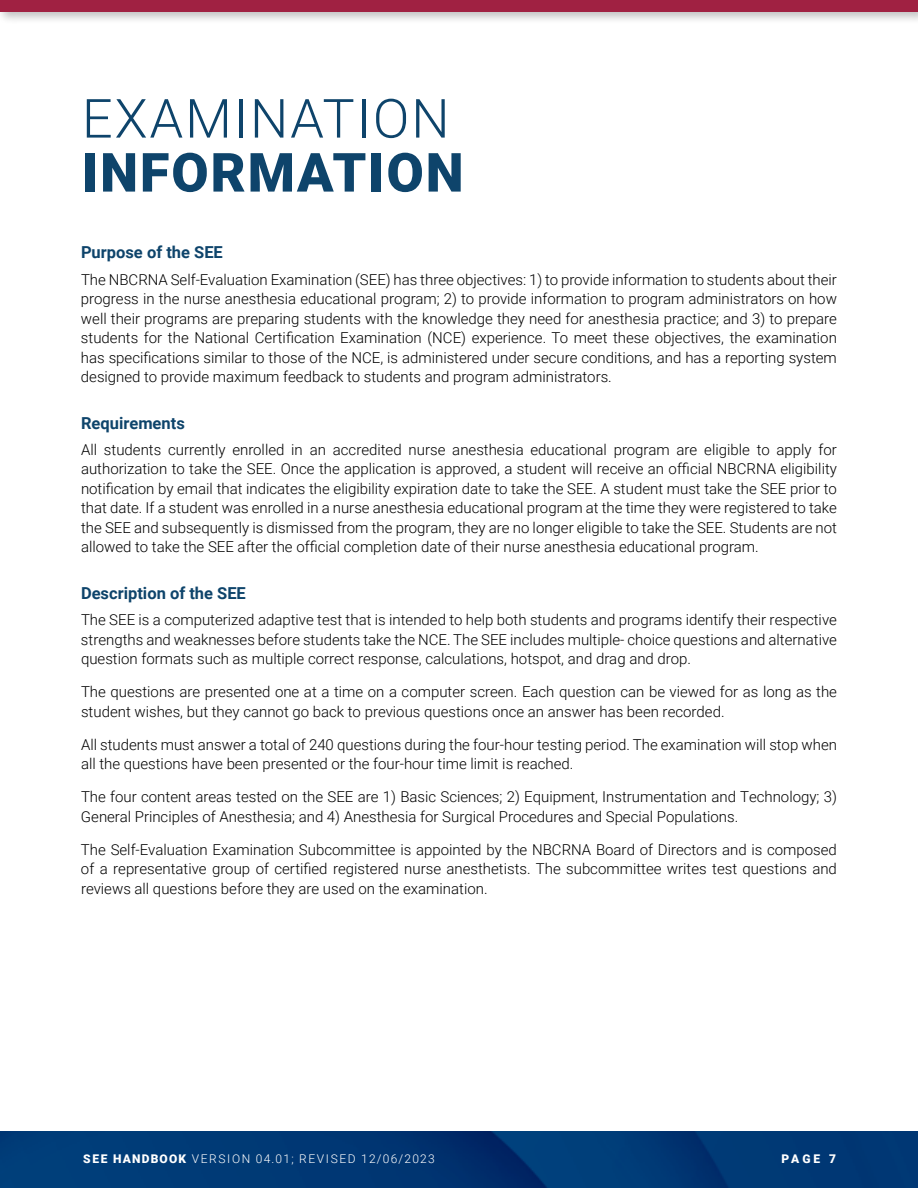
<style>
.page{position:relative;width:918px;height:1188px;background:#fff}
.page>*{position:absolute;margin:0;border:0;box-sizing:border-box;transform-origin:0 0}
.t1{font:300 54px "Roboto";letter-spacing:.035em;color:#0e446b}
.t2{font:900 54px "Roboto";letter-spacing:.035em;color:#0e446b}
.t3{font:700 16.5px "Roboto";color:#0e446b}
.t4{font:300 15px/19.5px "Roboto";color:#000;text-align:justify}
.t5{font:300 12px "Roboto";letter-spacing:.135em;color:#fff}
.t6{font:900 12px "Roboto";color:#fff}
.s1{font-weight:900}
</style>
<div class="page">
<img style="left:0;top:1132px;width:918px;height:56px">
<div style="left:0;top:0;width:918px;height:25px;background:#000;opacity:.25"></div>
<div style="left:0;top:0;width:918px;height:12px;background:#a02142"></div>
<h1 class="t1" style="left:82px;top:81px;width:369px">EXAMINATION</h1>
<h1 class="t2" style="left:82px;top:135px;width:383px">INFORMATION</h1>
<p class="t3" style="left:81px;top:241px;width:143px">Purpose of the SEE</p>
<p class="t4" style="left:81px;top:269px;width:758px">The NBCRNA Self-Evaluation Examination (SEE) has three objectives: 1) to provide information to students about their progress in the nurse anesthesia educational program; 2) to provide information to program administrators on how well their programs are preparing students with the knowledge they need for anesthesia practice; and 3) to prepare students for the National Certification Examination (NCE) experience. To meet these objectives, the examination has specifications similar to those of the NCE, is administered under secure conditions, and has a reporting system designed to provide maximum feedback to students and program administrators.</p>
<p class="t3" style="left:81px;top:411px;width:105px">Requirements</p>
<p class="t4" style="left:81px;top:439px;width:758px">All students currently enrolled in an accredited nurse anesthesia educational program are eligible to apply for authorization to take the SEE. Once the application is approved, a student will receive an official NBCRNA eligibility notification by email that indicates the eligibility expiration date to take the SEE. A student must take the SEE prior to that date. If a student was enrolled in a nurse anesthesia educational program at the time they were registered to take the SEE and subsequently is dismissed from the program, they are no longer eligible to take the SEE. Students are not allowed to take the SEE after the official completion date of their nurse anesthesia educational program.</p>
<p class="t3" style="left:81px;top:581px;width:166px">Description of the SEE</p>
<p class="t4" style="left:81px;top:609px;width:758px">The SEE is a computerized adaptive test that is intended to help both students and programs identify their respective strengths and weaknesses before students take the NCE. The SEE includes multiple- choice questions and alternative question formats such as multiple correct response, calculations, hotspot, and drag and drop.</p>
<p class="t4" style="left:81px;top:681px;width:758px">The questions are presented one at a time on a computer screen. Each question can be viewed for as long as the student wishes, but they cannot go back to previous questions once an answer has been recorded.</p>
<p class="t4" style="left:81px;top:734px;width:757px">All students must answer a total of 240 questions during the four-hour testing period. The examination will stop when all the questions have been presented or the four-hour time limit is reached.</p>
<p class="t4" style="left:81px;top:786px;width:757px">The four content areas tested on the SEE are 1) Basic Sciences; 2) Equipment, Instrumentation and Technology; 3)<br>General Principles of Anesthesia; and 4) Anesthesia for Surgical Procedures and Special Populations.</p>
<p class="t4" style="left:81px;top:839px;width:758px">The Self-Evaluation Examination Subcommittee is appointed by the NBCRNA Board of Directors and is composed of a representative group of certified registered nurse anesthetists. The subcommittee writes test questions and reviews all questions before they are used on the examination.</p>
<p class="t5" style="left:83px;top:1150px;width:353px"><span class="s1">SEE HANDBOOK</span> VERSION 04.01; REVISED 12/06/2023</p>
<p class="t6" style="left:781px;top:1150px;width:56px">PAGE 7</p>
</div>
